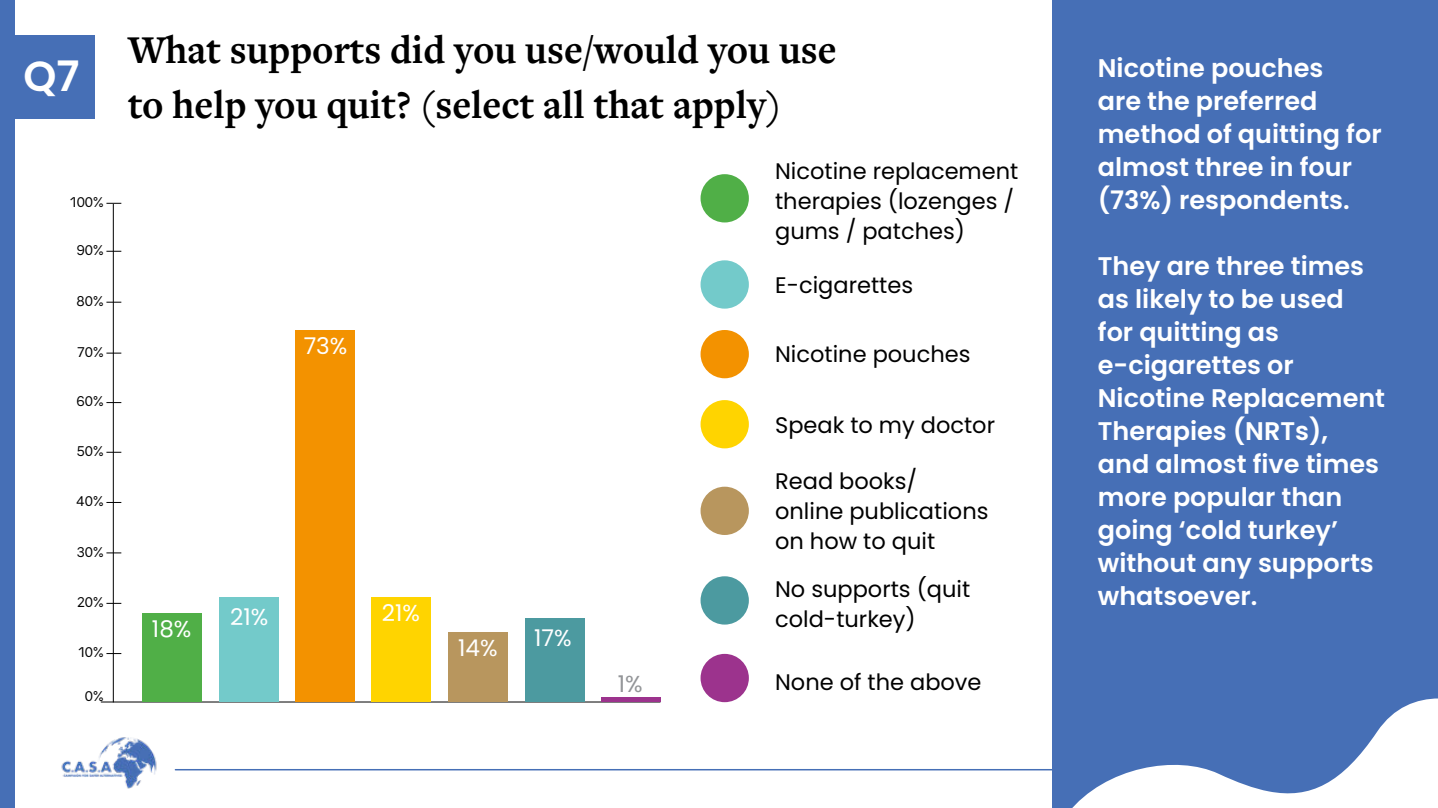
<style>
.page{position:relative;width:1438px;height:808px;background:#fff}
.page>*{position:absolute;margin:0;border:0;box-sizing:border-box;transform-origin:0 0}
.t1{font:600 42px "Poppins";color:#fff}
.t2{font:700 40.95px/54.8px "Freight Text Pro";color:#000;scale:.95 1}
.t3{font:600 25.5px/33px "Poppins";color:#fff}
.t4{font:23.1px "Poppins";color:#fff}
.t5{font:23.1px "Poppins";color:#939598}
.t6{font:22.5px/30px "Poppins";color:#000}
.t7{font:13.5px "Gravity";color:#000}
</style>
<div class="page">
<img style="left:61px;top:737px;width:96px;height:52px">
<hr style="left:175px;top:769px;width:1262px;height:1px;background:#466fb6">
<div style="left:0;top:0;width:15px;height:808px;background:#466fb6"></div>
<div style="left:1052px;top:0;width:385px;height:808px;background:#466fb6"></div>
<div style="left:700px;top:174px;width:48px;height:48px;background:#50af47;border-radius:50%"></div>
<div style="left:700px;top:260px;width:48px;height:49px;background:#73caca;border-radius:50%"></div>
<div style="left:700px;top:487px;width:48px;height:48px;background:#b8965e;border-radius:50%"></div>
<div style="left:700px;top:330px;width:48px;height:48px;background:#f39200;border-radius:50%"></div>
<div style="left:700px;top:576px;width:48px;height:48px;background:#4c9aa0;border-radius:50%"></div>
<div style="left:700px;top:400px;width:48px;height:48px;background:#ffd400;border-radius:50%"></div>
<div style="left:700px;top:654px;width:48px;height:48px;background:#9c338d;border-radius:50%"></div>
<div style="left:0;top:36px;width:94px;height:83px;background:#466fb6"></div>
<svg style="left:1072px;top:698px;width:365px;height:110px"></svg>
<hr style="left:113px;top:204px;width:1px;height:498px;background:#000">
<hr style="left:101px;top:702px;width:559px;height:1px;background:#000">
<svg style="left:106px;top:653px;width:15px;height:1px"></svg>
<svg style="left:106px;top:603px;width:15px;height:1px"></svg>
<svg style="left:106px;top:552px;width:15px;height:1px"></svg>
<svg style="left:106px;top:502px;width:15px;height:1px"></svg>
<svg style="left:106px;top:452px;width:15px;height:1px"></svg>
<svg style="left:106px;top:402px;width:15px;height:1px"></svg>
<svg style="left:106px;top:353px;width:15px;height:1px"></svg>
<svg style="left:106px;top:302px;width:15px;height:1px"></svg>
<svg style="left:106px;top:251px;width:15px;height:1px"></svg>
<svg style="left:106px;top:203px;width:15px;height:1px"></svg>
<div style="left:142px;top:613px;width:60px;height:89px;background:#50af47"></div>
<div style="left:219px;top:597px;width:59px;height:105px;background:#73caca"></div>
<div style="left:295px;top:330px;width:60px;height:372px;background:#f39200"></div>
<div style="left:372px;top:597px;width:59px;height:105px;background:#ffd400"></div>
<div style="left:448px;top:632px;width:59px;height:70px;background:#b8965e"></div>
<div style="left:525px;top:618px;width:60px;height:84px;background:#4c9aa0"></div>
<div style="left:601px;top:697px;width:59px;height:5px;background:#9c338d"></div>
<h1 class="t1" style="left:23px;top:51px;width:58px">Q7</h1>
<p class="t7" style="left:70px;top:194px;width:36px">100%</p>
<p class="t7" style="left:76px;top:242px;width:29px">90%</p>
<p class="t7" style="left:77px;top:293px;width:29px">80%</p>
<p class="t7" style="left:77px;top:344px;width:28px">70%</p>
<p class="t7" style="left:77px;top:394px;width:29px">60%</p>
<p class="t7" style="left:77px;top:443px;width:28px">50%</p>
<p class="t7" style="left:76px;top:494px;width:29px">40%</p>
<p class="t7" style="left:77px;top:544px;width:28px">30%</p>
<p class="t7" style="left:77px;top:594px;width:28px">20%</p>
<p class="t7" style="left:78px;top:645px;width:27px">10%</p>
<p class="t7" style="left:85px;top:688px;width:20px">0%</p>
<h2 class="t2" style="left:128px;top:27px;width:747px">What supports did you use/would you use to help you quit? (select all that apply)</h2>
<p class="t4" style="left:304px;top:332px;width:45px">73%</p>
<p class="t4" style="left:152px;top:615px;width:41px">18%</p>
<p class="t4" style="left:230px;top:603px;width:40px">21%</p>
<p class="t4" style="left:382px;top:599px;width:40px">21%</p>
<p class="t4" style="left:458px;top:634px;width:41px">14%</p>
<p class="t4" style="left:534px;top:624px;width:39px">17%</p>
<p class="t5" style="left:617px;top:670px;width:26px">1%</p>
<p class="t6" style="left:775px;top:156px;width:245px">Nicotine replacement therapies (lozenges / gums / patches)</p>
<p class="t6" style="left:775px;top:270px;width:139px">E-cigarettes</p>
<p class="t6" style="left:775px;top:340px;width:197px">Nicotine pouches</p>
<p class="t6" style="left:775px;top:410px;width:221px">Speak to my doctor</p>
<p class="t6" style="left:775px;top:466px;width:215px">Read books/ online publications on how to quit</p>
<p class="t6" style="left:775px;top:575px;width:197px">No supports (quit cold-turkey)</p>
<p class="t6" style="left:775px;top:667px;width:208px">None of the above</p>
<p class="t3" style="left:1097px;top:52px;width:285px">Nicotine pouches<br>are the preferred method of quitting for almost three in four (73%) respondents.</p>
<p class="t3" style="left:1097px;top:250px;width:289px">They are three times as likely to be used for quitting as e-cigarettes or<br>Nicotine Replacement<br>Therapies (NRTs), and almost five times more popular than going ‘cold turkey’ without any supports whatsoever.</p>
</div>
